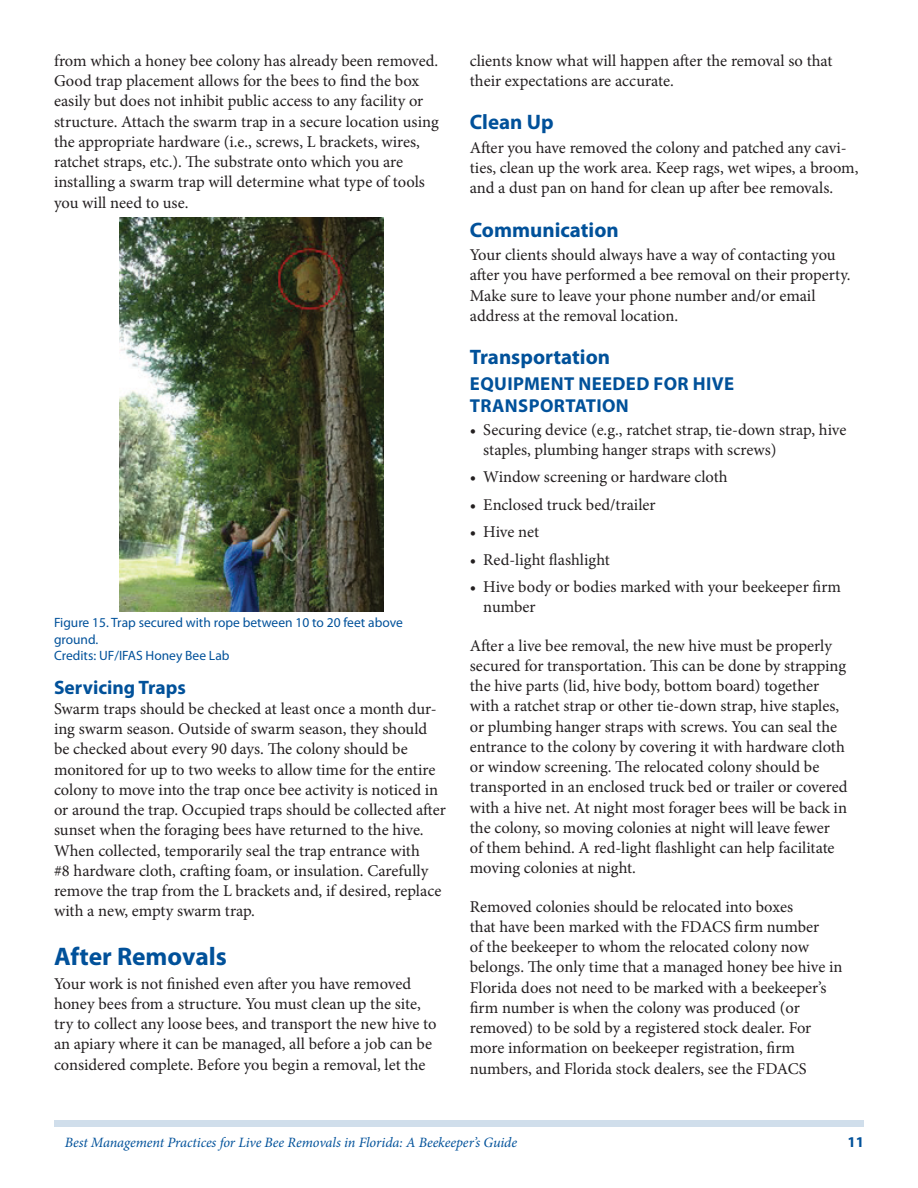
<style>
.page{position:relative;width:918px;height:1188px;background:#fff}
.page>*{position:absolute;margin:0;border:0;box-sizing:border-box;transform-origin:0 0}
.SectionHeading0{font:700 25.5px "Myriad Pro";color:#01519a}
.SectionHeading1{font:700 21px "Myriad Pro";color:#01519a}
.SectionHeading3{font:700 19.5px "Myriad Pro";color:#01519a}
.SectionHeading2{font:700 18.75px/22.5px "Myriad Pro";letter-spacing:.02em;color:#01519a}
.Paragraph{font:16.5px/20.2px "Minion Pro";color:#231f20}
.t1{font:700 15px "Myriad Pro";color:#01519a}
.RunningTitleItalics{font:italic 14.25px "Minion Pro";letter-spacing:-.005em;color:#01519a}
.t2{font:13.5px/16.5px "Myriad Pro";color:#01519a}
</style>
<div class="page">
<div style="left:54px;top:1120px;width:810px;height:7px;background:#d0deeb"></div>
<img style="left:119px;top:217px;width:264px;height:395px">
<p class="Paragraph" style="left:54px;top:51px;width:386px">from which a honey bee colony has already been removed.<br>Good trap placement allows for the bees to find the box easily but does not inhibit public access to any facility or structure. Attach the swarm trap in a secure location using the appropriate hardware (i.e., screws, L brackets, wires, ratchet straps, etc.). The substrate onto which you are installing a swarm trap will determine what type of tools you will need to use.</p>
<p class="t2" style="left:54px;top:614px;width:350px">Figure 15. Trap secured with rope between 10 to 20 feet above ground.<br>Credits: UF/IFAS Honey Bee Lab</p>
<p class="SectionHeading3" style="left:54px;top:674px;width:133px">Servicing Traps</p>
<p class="Paragraph" style="left:54px;top:699px;width:393px">Swarm traps should be checked at least once a month dur&shy;ing swarm season. Outside of swarm season, they should be checked about every 90 days. The colony should be monitored for up to two weeks to allow time for the entire colony to move into the trap once bee activity is noticed in or around the trap. Occupied traps should be collected after sunset when the foraging bees have returned to the hive.<br>When collected, temporarily seal the trap entrance with<br>#8 hardware cloth, crafting foam, or insulation. Carefully remove the trap from the L brackets and, if desired, replace with a new, empty swarm trap.</p>
<p class="SectionHeading0" style="left:54px;top:940px;width:174px">After Removals</p>
<p class="Paragraph" style="left:54px;top:973px;width:384px">Your work is not finished even after you have removed honey bees from a structure. You must clean up the site, try to collect any loose bees, and transport the new hive to an apiary where it can be managed, all before a job can be considered complete. Before you begin a removal, let the</p>
<p class="Paragraph" style="left:470px;top:51px;width:364px">clients know what will happen after the removal so that their expectations are accurate.</p>
<p class="SectionHeading1" style="left:470px;top:109px;width:85px">Clean Up</p>
<p class="Paragraph" style="left:470px;top:138px;width:390px">After you have removed the colony and patched any cavi&shy;ties, clean up the work area. Keep rags, wet wipes, a broom, and a dust pan on hand for clean up after bee removals.</p>
<p class="SectionHeading1" style="left:470px;top:216px;width:150px">Communication</p>
<p class="Paragraph" style="left:470px;top:245px;width:382px">Your clients should always have a way of contacting you after you have performed a bee removal on their property.<br>Make sure to leave your phone number and/or email address at the removal location.</p>
<p class="SectionHeading1" style="left:470px;top:343px;width:142px">Transportation</p>
<p class="SectionHeading2" style="left:470px;top:372px;width:266px">EQUIPMENT NEEDED FOR HIVE<br>TRANSPORTATION</p>
<p class="Paragraph" style="left:483px;top:419px;width:365px;text-indent:-14px">• Securing device (e.g., ratchet strap, tie-down strap, hive staples, plumbing hanger straps with screws)</p>
<p class="Paragraph" style="left:470px;top:467px;width:259px">• Window screening or hardware cloth</p>
<p class="Paragraph" style="left:470px;top:495px;width:187px">• Enclosed truck bed/trailer</p>
<p class="Paragraph" style="left:470px;top:522px;width:71px">• Hive net</p>
<p class="Paragraph" style="left:470px;top:549px;width:142px">• Red-light flashlight</p>
<p class="Paragraph" style="left:483px;top:577px;width:359px;text-indent:-14px">• Hive body or bodies marked with your beekeeper firm number</p>
<p class="Paragraph" style="left:470px;top:635px;width:379px">After a live bee removal, the new hive must be properly secured for transportation. This can be done by strapping the hive parts (lid, hive body, bottom board) together with a ratchet strap or other tie-down strap, hive staples, or plumbing hanger straps with screws. You can seal the entrance to the colony by covering it with hardware cloth or window screening. The relocated colony should be transported in an enclosed truck bed or trailer or covered with a hive net. At night most forager bees will be back in the colony, so moving colonies at night will leave fewer<br>of them behind. A red-light flashlight can help facilitate moving colonies at night.</p>
<p class="Paragraph" style="left:470px;top:896px;width:374px">Removed colonies should be relocated into boxes<br>that have been marked with the FDACS firm number<br>of the beekeeper to whom the relocated colony now belongs. The only time that a managed honey bee hive in Florida does not need to be marked with a beekeeper’s firm number is when the colony was produced (or removed) to be sold by a registered stock dealer. For more information on beekeeper registration, firm numbers, and Florida stock dealers, see the FDACS</p>
<p class="RunningTitleItalics" style="left:65px;top:1133px;width:454px">Best Management Practices for Live Bee Removals in Florida: A Beekeeper’s Guide</p>
<p class="t1" style="left:847px;top:1133px;width:18px">11</p>
</div>
